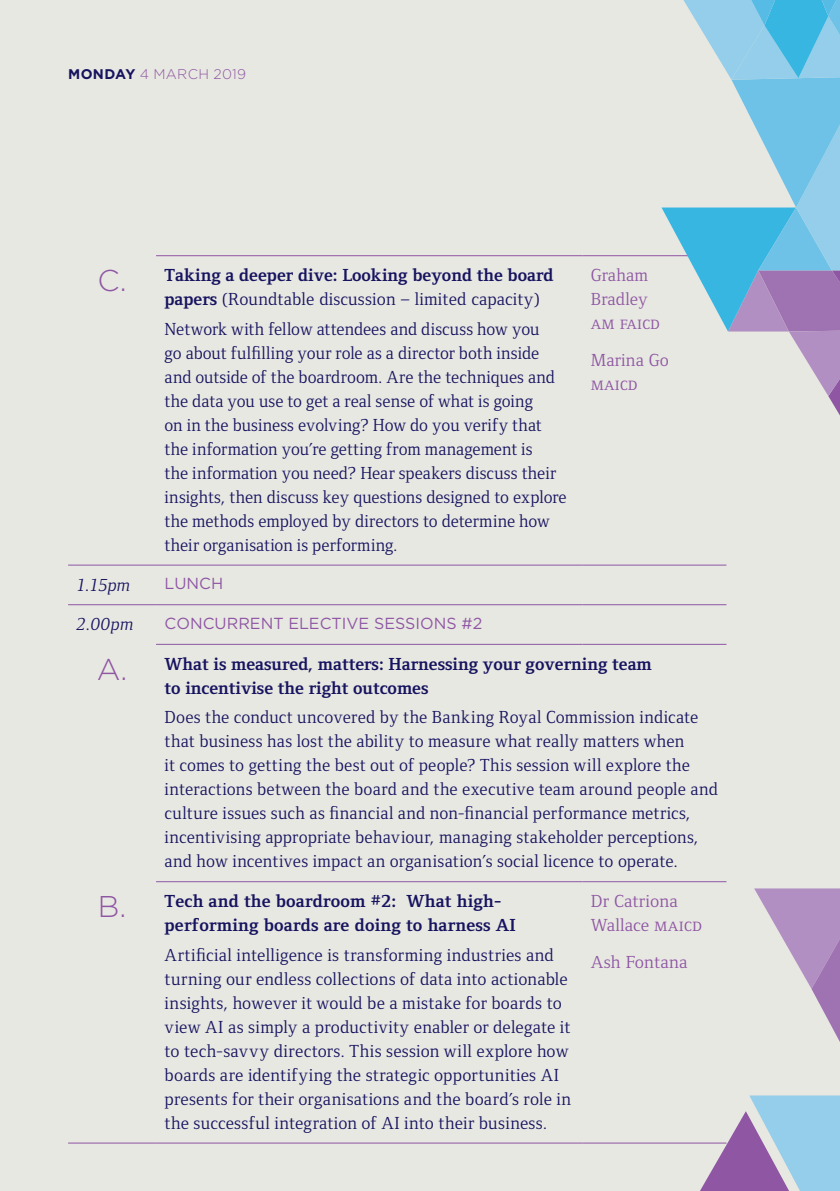
<style>
.page{position:relative;width:840px;height:1191px;background:#fff}
.page>*{position:absolute;margin:0;border:0;box-sizing:border-box;transform-origin:0 0}
.t1{font:18px/24px "Foundry Form Serif";letter-spacing:.01em;color:#16135f}
.t2{font:700 18px/24px "Foundry Form Serif";color:#16135f}
.t3{font:18px/24px "Foundry Form Serif";letter-spacing:.01em;color:#8e56a3}
.t4{font:italic 18px "Foundry Form Serif";letter-spacing:.02em;color:#16135f}
.t5{font:16px "Gotham";color:#8e56a3}
.t6{font:300 14px "Gotham";letter-spacing:.025em;color:#8e56a3}
.s1{font-weight:700;color:#16135f}
.s2{font-family:"Gotham";font-weight:300;font-size:30px;color:#8e56a3}
.s3{font-weight:400}
</style>
<div class="page">
<div style="left:0;top:0;width:839px;height:1191px;background:#e8e8e2"></div>
<hr style="left:156px;top:255px;width:426px;height:1px;background:#8e56a3">
<hr style="left:582px;top:255px;width:144px;height:1px;background:#8e56a3">
<hr style="left:68px;top:564px;width:88px;height:1px;background:#8e56a3">
<hr style="left:156px;top:564px;width:426px;height:1px;background:#8e56a3">
<hr style="left:582px;top:564px;width:144px;height:1px;background:#8e56a3">
<hr style="left:156px;top:604px;width:426px;height:1px;background:#8e56a3">
<hr style="left:582px;top:604px;width:144px;height:1px;background:#8e56a3">
<hr style="left:156px;top:644px;width:426px;height:1px;background:#8e56a3">
<hr style="left:582px;top:644px;width:144px;height:1px;background:#8e56a3">
<hr style="left:156px;top:881px;width:426px;height:1px;background:#8e56a3">
<hr style="left:582px;top:881px;width:144px;height:1px;background:#8e56a3">
<hr style="left:156px;top:1142px;width:426px;height:1px;background:#8e56a3">
<hr style="left:582px;top:1142px;width:144px;height:1px;background:#8e56a3">
<hr style="left:68px;top:604px;width:88px;height:1px;background:#8e56a3">
<hr style="left:68px;top:1142px;width:88px;height:1px;background:#8e56a3">
<svg style="left:687px;top:888px;width:152px;height:303px"></svg>
<svg style="left:661px;top:0;width:178px;height:414px"></svg>
<p class="t6" style="left:68px;top:65px;width:180px"><span class="s1">MONDAY</span> 4 MARCH 2019</p>
<p class="t2" style="left:164px;top:263px;width:390px;text-indent:-67px"><span class="s2">C.</span> Taking a deeper dive: Looking beyond the board papers <span class="s3">(Roundtable discussion – limited capacity)</span></p>
<p class="t1" style="left:164px;top:317px;width:403px">Network with fellow attendees and discuss how you<br>go about fulfilling your role as a director both inside and outside of the boardroom. Are the techniques and the data you use to get a real sense of what is going<br>on in the business evolving? How do you verify that the information you’re getting from management is<br>the information you need? Hear speakers discuss their insights, then discuss key questions designed to explore the methods employed by directors to determine how their organisation is performing.</p>
<p class="t3" style="left:590px;top:263px;width:59px;text-align:justify">Graham Bradley am faicd</p>
<p class="t3" style="left:590px;top:348px;width:79px">Marina Go maicd</p>
<p class="t4" style="left:77px;top:574px;width:55px">1.15pm</p>
<p class="t5" style="left:164px;top:573px;width:60px">LUNCH</p>
<p class="t4" style="left:77px;top:614px;width:58px">2.00pm</p>
<p class="t5" style="left:164px;top:613px;width:319px">CONCURRENT ELECTIVE SESSIONS #2</p>
<p class="t2" style="left:164px;top:651px;width:488px;text-indent:-68px"><span class="s2">A.</span> What is measured, matters: Harnessing your governing team to incentivise the right outcomes</p>
<p class="t1" style="left:164px;top:705px;width:554px">Does the conduct uncovered by the Banking Royal Commission indicate that business has lost the ability to measure what really matters when<br>it comes to getting the best out of people? This session will explore the interactions between the board and the executive team around people and culture issues such as financial and non-financial performance metrics, incentivising appropriate behaviour, managing stakeholder perceptions, and how incentives impact an organisation’s social licence to operate.</p>
<p class="t2" style="left:164px;top:889px;width:352px;text-indent:-67px"><span class="s2">B.</span> Tech and the boardroom #2: What high&shy;performing boards are doing to harness AI</p>
<p class="t1" style="left:164px;top:943px;width:408px">Artificial intelligence is transforming industries and turning our endless collections of data into actionable insights, however it would be a mistake for boards to view AI as simply a productivity enabler or delegate it to tech-savvy directors. This session will explore how boards are identifying the strategic opportunities AI presents for their organisations and the board’s role in the successful integration of AI into their business.</p>
<p class="t3" style="left:590px;top:889px;width:88px">Dr Catriona<br>Wallace maicd</p>
<p class="t3" style="left:590px;top:950px;width:98px">Ash Fontana</p>
</div>
